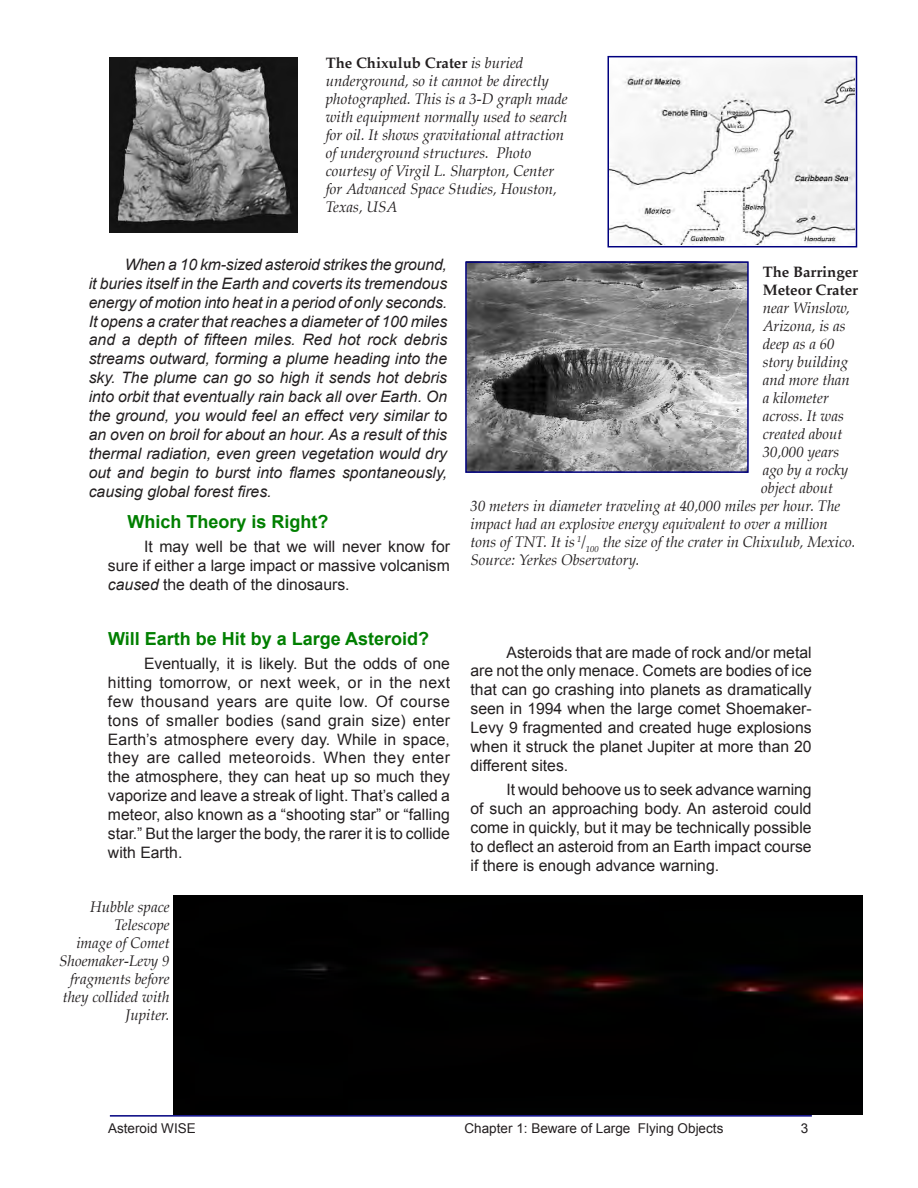
<style>
.page{position:relative;width:918px;height:1188px;background:#fff}
.page>*{position:absolute;margin:0;border:0;box-sizing:border-box;transform-origin:0 0}
.t1{font:700 18px "Arial";color:#007f00}
.t2{font:15.75px/18.9px "Arial";color:#231f20;text-align:justify}
.t3{font:italic 15.75px/18.9px "Arial";color:#231f20;text-align:justify}
.t4{font:italic 15px/18px "Palatino";color:#231f20}
.t5{font:700 15px/18px "Palatino";color:#231f20}
.t6{font:13.5px "Arial";color:#231f20}
.s1{font-weight:700;font-style:normal}
.s2{font-style:italic}
</style>
<div class="page">
<hr style="left:110px;top:1115px;width:702px;height:2px;background:#00007f">
<img style="left:110px;top:57px;width:187px;height:176px">
<img style="left:611px;top:61px;width:243px;height:183px">
<div style="left:608px;top:56px;width:249px;height:191px;border:2px solid #00007f"></div>
<img style="left:468px;top:264px;width:278px;height:206px">
<div style="left:465px;top:261px;width:284px;height:212px;border:2px solid #00007f"></div>
<div style="left:174px;top:896px;width:688px;height:218px;background:#000100"></div>
<p class="t4" style="left:326px;top:54px;width:244px"><span class="s1">The Chixulub Crater</span> is buried underground, so it cannot be directly photographed. This is a 3-D graph made with equipment normally used to search for oil. It shows gravitational attraction of underground structures. Photo courtesy of Virgil L. Sharpton, Center for Advanced Space Studies, Houston, Texas, USA</p>
<p class="t3" style="left:89px;top:255px;width:360px;text-indent:36px">When a 10 km-sized asteroid strikes the ground, it buries itself in the Earth and coverts its tremendous energy of motion into heat in a period of only seconds.<br>It opens a crater that reaches a diameter of 100 miles and a depth of fifteen miles. Red hot rock debris streams outward, forming a plume heading into the sky. The plume can go so high it sends hot debris into orbit that eventually rain back all over Earth. On the ground, you would feel an effect very similar to an oven on broil for about an hour. As a result of this thermal radiation, even green vegetation would dry out and begin to burst into flames spontaneously, causing global forest fires.</p>
<p class="t1" style="left:128px;top:510px;width:203px">Which Theory is Right?</p>
<p class="t2" style="left:108px;top:538px;width:344px;text-indent:36px">It may well be that we will never know for sure if either a large impact or massive volcanism <span class="s2">caused</span> the death of the dinosaurs.</p>
<p class="t1" style="left:108px;top:626px;width:323px">Will Earth be Hit by a Large Asteroid?</p>
<p class="t2" style="left:108px;top:654px;width:344px;text-indent:36px">Eventually, it is likely. But the odds of one hitting tomorrow, or next week, or in the next few thousand years are quite low. Of course tons of smaller bodies (sand grain size) enter Earth’s atmosphere every day. While in space, they are called meteoroids. When they enter the atmosphere, they can heat up so much they vaporize and leave a streak of light. That’s called a meteor, also known as a “shooting star” or “falling star.” But the larger the body, the rarer it is to collide with Earth.</p>
<p class="t4" style="left:59px;top:898px;width:112px;text-align:right">Hubble space<br>Telescope<br>image of Comet<br>Shoemaker-Levy 9 fragments before they collided with<br>Jupiter.</p>
<p class="t5" style="left:763px;top:262px;width:97px">The Barringer<br>Meteor Crater</p>
<p class="t4" style="left:763px;top:299px;width:89px">near Winslow,</p>
<p class="t4" style="left:763px;top:317px;width:84px">Arizona, is as</p>
<p class="t4" style="left:763px;top:335px;width:74px">deep as a 60</p>
<p class="t4" style="left:763px;top:353px;width:87px">story building</p>
<p class="t4" style="left:763px;top:371px;width:89px">and more than</p>
<p class="t4" style="left:763px;top:389px;width:68px">a kilometer</p>
<p class="t4" style="left:763px;top:407px;width:83px">across. It was</p>
<p class="t4" style="left:763px;top:425px;width:81px">created about</p>
<p class="t4" style="left:763px;top:443px;width:78px">30,000 years</p>
<p class="t4" style="left:763px;top:461px;width:87px">ago by a rocky</p>
<p class="t4" style="left:761px;top:479px;width:74px">object about</p>
<p class="t4" style="left:471px;top:497px;width:371px">30 meters in diameter traveling at 40,000 miles per hour. The</p>
<p class="t4" style="left:471px;top:515px;width:359px">impact had an explosive energy equivalent to over a million</p>
<p class="t4" style="left:471px;top:533px;width:387px">tons of TNT. It is <sup>1</sup>/<sub>100</sub> the size of the crater in Chixulub, Mexico.</p>
<p class="t4" style="left:471px;top:551px;width:170px">Source: Yerkes Observatory.</p>
<p class="t2" style="left:471px;top:643px;width:343px;text-indent:36px">Asteroids that are made of rock and/or metal are not the only menace. Comets are bodies of ice that can go crashing into planets as dramatically seen in 1994 when the large comet Shoemaker-Levy 9 fragmented and created huge explosions when it struck the planet Jupiter at more than 20 different sites.</p>
<p class="t2" style="left:471px;top:780px;width:343px;text-indent:36px">It would behoove us to seek advance warning of such an approaching body. An asteroid could come in quickly, but it may be technically possible to deflect an asteroid from an Earth impact course if there is enough advance warning.</p>
<p class="t6" style="left:108px;top:1119px;width:89px">Asteroid WISE</p>
<p class="t6" style="left:465px;top:1119px;width:260px">Chapter 1: Beware of Large Flying Objects</p>
<p class="t6" style="left:801px;top:1119px;width:9px">3</p>
</div>
